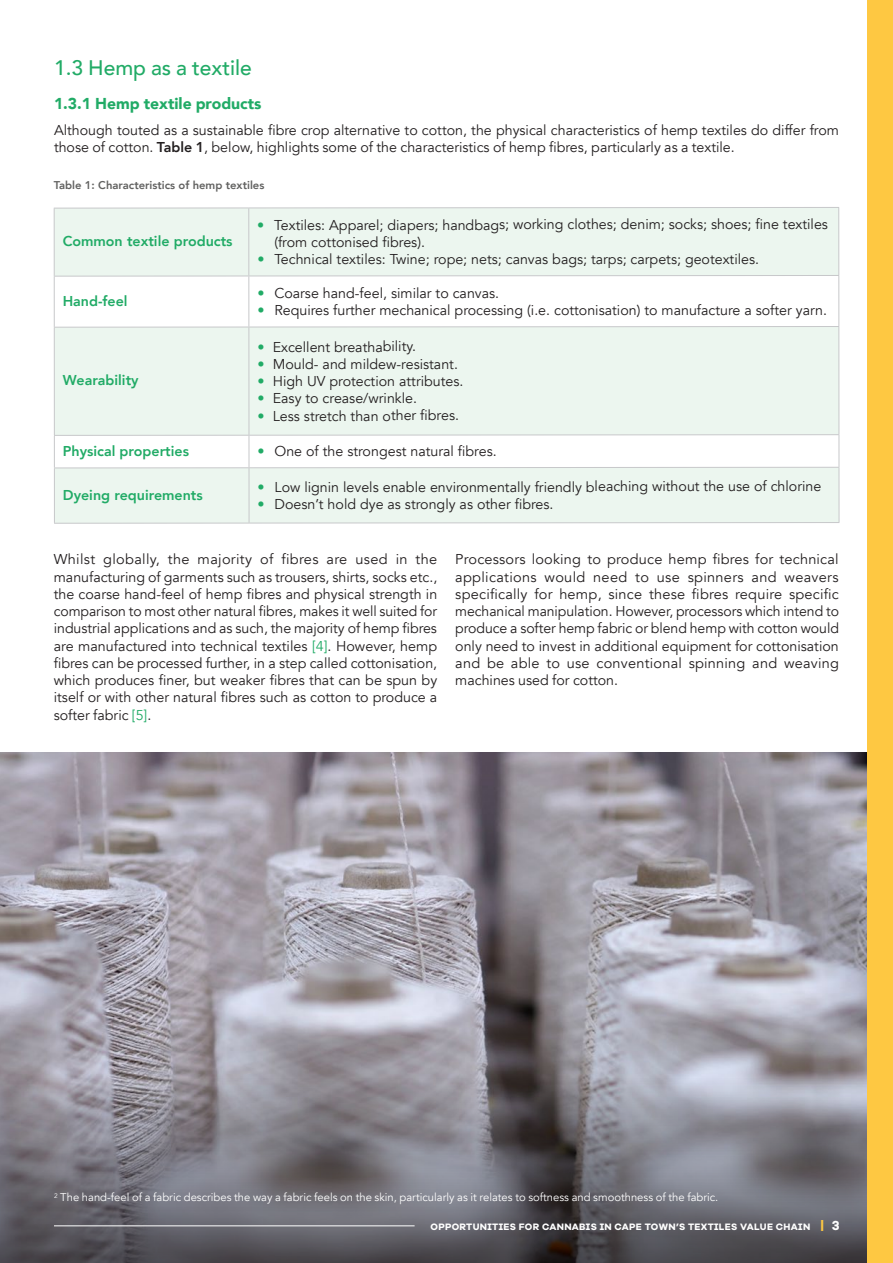
<style>
.page{position:relative;width:893px;height:1263px;background:#fff}
.page>*{position:absolute;margin:0;border:0;box-sizing:border-box;transform-origin:0 0}
.Paragraph_Style_1{font:500 21px "Avenir";color:#21ab66}
.Paragraph_Style_1-2{font:900 15.75px "Avenir";color:#21ab66}
.Paragraph_Style_1-3{font:14.25px/17.2px "Avenir";color:#231f20}
.t1{font:800 14.25px "Avenir";color:#21ab66}
.Body_Copy{font:11.25px "Avenir";color:#fff}
.t2{font:800 11.25px "Avenir";color:#616160}
.t3{font:700 9.6px "Galano Grotesque Alt";letter-spacing:.035em;color:#fff}
.s1{font-weight:800}
.s2{font-weight:900;color:#21ab66}
.s3{color:#21ab66}
.s4{font-family:"Galano Grotesque Bold";font-weight:400;font-size:13.5px;color:#fec842}
.s5{font-size:13.5px}
</style>
<div class="page">
<img style="left:0;top:753px;width:867px;height:150px">
<svg style="left:0;top:903px;width:867px;height:360px;background:#89878f"></svg>
<div style="left:54px;top:207px;width:785px;height:316px;background:#ecf6ef"></div>
<svg style="left:55px;top:275px;width:784px;height:192px;fill:#ecf6ef"></svg>
<hr style="left:54px;top:276px;width:1px;height:51px;background:#c7c8ca">
<hr style="left:248px;top:276px;width:1px;height:51px;background:#c7c8ca">
<hr style="left:838px;top:276px;width:1px;height:50px;background:#c7c8ca">
<hr style="left:54px;top:208px;width:195px;height:1px;background:#c7c8ca">
<hr style="left:54px;top:208px;width:1px;height:68px;background:#c7c8ca">
<hr style="left:54px;top:276px;width:195px;height:1px;background:#c7c8ca">
<svg style="left:248px;top:207px;width:592px;height:2px"></svg>
<hr style="left:248px;top:208px;width:1px;height:68px;background:#c7c8ca">
<hr style="left:838px;top:208px;width:1px;height:67px;background:#c7c8ca">
<svg style="left:248px;top:275px;width:592px;height:2px"></svg>
<svg style="left:248px;top:326px;width:592px;height:2px"></svg>
<hr style="left:838px;top:327px;width:1px;height:107px;background:#c7c8ca">
<hr style="left:54px;top:327px;width:195px;height:1px;background:#c7c8ca">
<hr style="left:54px;top:328px;width:1px;height:107px;background:#c7c8ca">
<hr style="left:248px;top:327px;width:1px;height:108px;background:#c7c8ca">
<hr style="left:54px;top:435px;width:195px;height:1px;background:#c7c8ca">
<hr style="left:54px;top:436px;width:1px;height:32px;background:#c7c8ca">
<svg style="left:248px;top:434px;width:592px;height:2px"></svg>
<hr style="left:249px;top:436px;width:1px;height:31px;background:#c7c8ca">
<hr style="left:839px;top:435px;width:1px;height:32px;background:#c7c8ca">
<hr style="left:54px;top:467px;width:195px;height:1px;background:#c7c8ca">
<hr style="left:54px;top:468px;width:1px;height:55px;background:#c7c8ca">
<hr style="left:54px;top:523px;width:195px;height:1px;background:#c7c8ca">
<svg style="left:248px;top:466px;width:592px;height:2px"></svg>
<hr style="left:249px;top:468px;width:1px;height:55px;background:#c7c8ca">
<hr style="left:839px;top:468px;width:1px;height:54px;background:#c7c8ca">
<svg style="left:248px;top:522px;width:592px;height:2px"></svg>
<hr style="left:54px;top:1225px;width:361px;height:1px;background:#fff">
<div style="left:867px;top:0;width:26px;height:1263px;background:#fec842"></div>
<p class="Paragraph_Style_1" style="left:54px;top:50px;width:199px">1.3 Hemp as a textile</p>
<p class="Paragraph_Style_1-2" style="left:54px;top:90px;width:209px">1.3.1 Hemp textile products</p>
<p class="Paragraph_Style_1-3" style="left:54px;top:121px;width:786px">Although touted as a sustainable fibre crop alternative to cotton, the physical characteristics of hemp textiles do differ from those of cotton. <span class="s1">Table 1</span>, below, highlights some of the characteristics of hemp fibres, particularly as a textile.</p>
<p class="t2" style="left:54px;top:176px;width:212px">Table 1: Characteristics of hemp textiles</p>
<p class="t1" style="left:63px;top:230px;width:171px">Common textile products</p>
<p class="t1" style="left:63px;top:290px;width:66px">Hand-feel</p>
<p class="t1" style="left:63px;top:369px;width:77px">Wearability</p>
<p class="Paragraph_Style_1-3" style="left:274px;top:216px;width:555px;text-indent:-17px"><span class="s2">•</span> Textiles: Apparel; diapers; handbags; working clothes; denim; socks; shoes; fine textiles (from cottonised fibres).</p>
<p class="Paragraph_Style_1-3" style="left:257px;top:251px;width:503px"><span class="s2">•</span> Technical textiles: Twine; rope; nets; canvas bags; tarps; carpets; geotextiles.</p>
<p class="Paragraph_Style_1-3" style="left:257px;top:284px;width:243px"><span class="s2">•</span> Coarse hand-feel, similar to canvas.</p>
<p class="Paragraph_Style_1-3" style="left:257px;top:302px;width:571px"><span class="s2">•</span> Requires further mechanical processing (i.e. cottonisation) to manufacture a softer yarn.</p>
<p class="Paragraph_Style_1-3" style="left:257px;top:338px;width:160px"><span class="s2">•</span> Excellent breathability.</p>
<p class="Paragraph_Style_1-3" style="left:257px;top:355px;width:202px"><span class="s2">•</span> Mould- and mildew-resistant.</p>
<p class="Paragraph_Style_1-3" style="left:257px;top:373px;width:208px"><span class="s2">•</span> High UV protection attributes.</p>
<p class="Paragraph_Style_1-3" style="left:257px;top:390px;width:161px"><span class="s2">•</span> Easy to crease/wrinkle.</p>
<p class="Paragraph_Style_1-3" style="left:257px;top:407px;width:203px"><span class="s2">•</span> Less stretch than other fibres.</p>
<p class="t1" style="left:63px;top:440px;width:128px">Physical properties</p>
<p class="Paragraph_Style_1-3" style="left:257px;top:443px;width:241px"><span class="s2">•</span> One of the strongest natural fibres.</p>
<p class="t1" style="left:63px;top:484px;width:141px">Dyeing requirements</p>
<p class="Paragraph_Style_1-3" style="left:258px;top:478px;width:565px"><span class="s2">•</span> Low lignin levels enable environmentally friendly bleaching without the use of chlorine</p>
<p class="Paragraph_Style_1-3" style="left:258px;top:496px;width:297px"><span class="s2">•</span> Doesn’t hold dye as strongly as other fibres.</p>
<p class="Paragraph_Style_1-3" style="left:54px;top:551px;width:385px;text-align:justify">Whilst globally, the majority of fibres are used in the manufacturing of garments such as trousers, shirts, socks etc., the coarse hand-feel of hemp fibres and physical strength in comparison to most other natural fibres, makes it well suited for industrial applications and as such, the majority of hemp fibres are manufactured into technical textiles <span class="s3">[4]</span>. However, hemp fibres can be processed further, in a step called cottonisation, which produces finer, but weaker fibres that can be spun by itself or with other natural fibres such as cotton to produce a softer fabric <span class="s3">[5]</span>.</p>
<p class="Paragraph_Style_1-3" style="left:455px;top:551px;width:385px;text-align:justify">Processors looking to produce hemp fibres for technical applications would need to use spinners and weavers specifically for hemp, since these fibres require specific mechanical manipulation. However, processors which intend to produce a softer hemp fabric or blend hemp with cotton would only need to invest in additional equipment for cottonisation and be able to use conventional spinning and weaving machines used for cotton.</p>
<p class="Body_Copy" style="left:54px;top:1191px;width:666px"><sup>2</sup> The hand-feel of a fabric describes the way a fabric feels on the skin, particularly as it relates to softness and smoothness of the fabric.</p>
<p class="t3" style="left:430px;top:1221px;width:411px">OPPORTUNITIES FOR CANNABIS IN CAPE TOWN’S TEXTILES VALUE CHAIN <span class="s4">|</span> <span class="s5">3</span></p>
</div>
